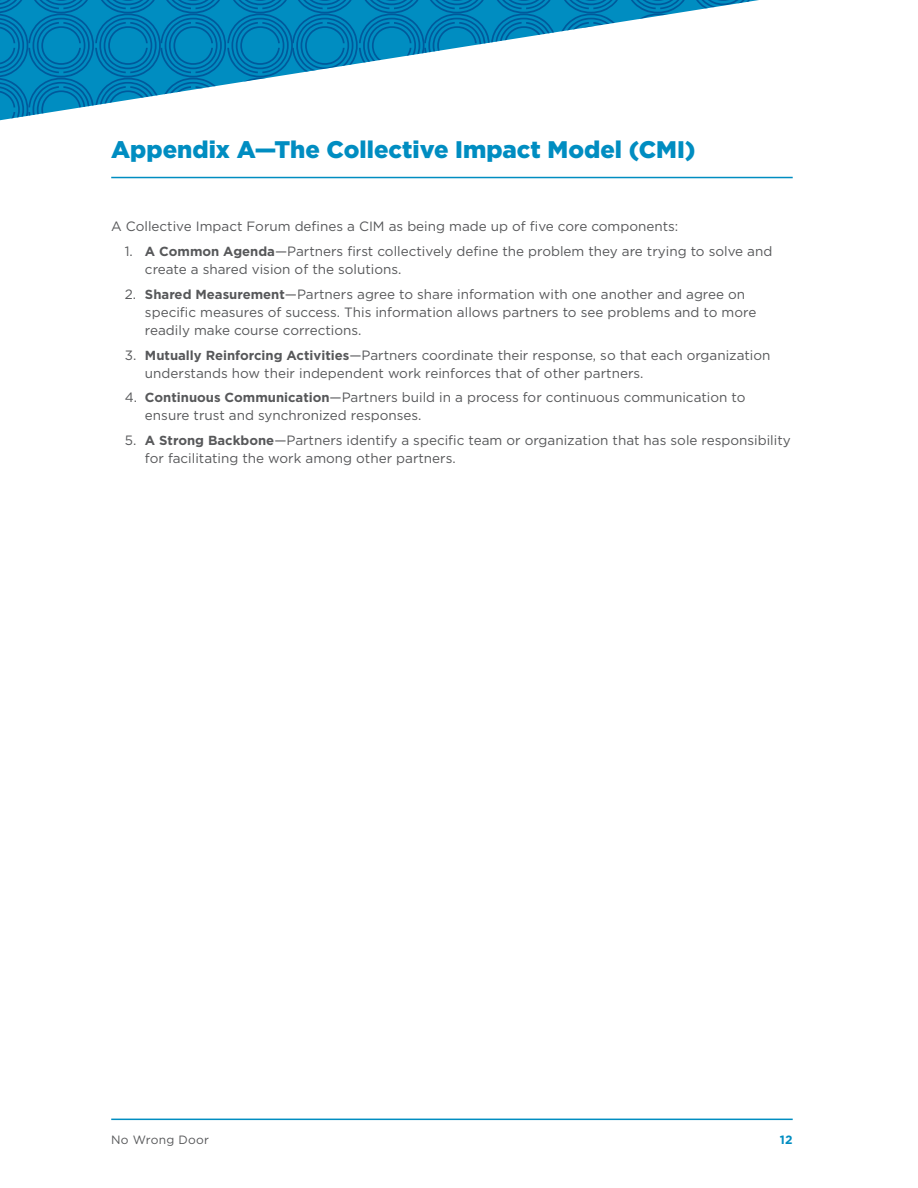
<style>
.page{position:relative;width:918px;height:1188px;background:#fff}
.page>*{position:absolute;margin:0;border:0;box-sizing:border-box;transform-origin:0 0}
.t1{font:900 24px "Gotham";color:#008dc1}
.Paragraph_Style_1{font:13.5px/18px "Gotham";color:#57585a}
.t2{font:12px "Gotham";letter-spacing:.02em;color:#57585a}
.t3{font:700 12px "Gotham";color:#008dc1}
.s1{font-weight:700;font-size:13.2px}
</style>
<div class="page">
<hr style="left:111px;top:1119px;width:682px;height:1px;background:#008dc1">
<hr style="left:111px;top:177px;width:682px;height:1px;background:#008dc1">
<svg style="left:0;top:0;width:759px;height:121px"></svg>
<p class="t1" style="left:111px;top:136px;width:586px">Appendix A—The Collective Impact Model (CMI)</p>
<p class="Paragraph_Style_1" style="left:111px;top:218px;width:569px">A Collective Impact Forum defines a CIM as being made up of five core components:</p>
<p class="Paragraph_Style_1" style="left:145px;top:242px;width:629px;text-indent:-20px">1. <span class="s1">A Common Agenda</span>—Partners first collectively define the problem they are trying to solve and create a shared vision of the solutions.</p>
<p class="Paragraph_Style_1" style="left:145px;top:285px;width:613px;text-indent:-20px">2. <span class="s1">Shared Measurement</span>—Partners agree to share information with one another and agree on specific measures of success. This information allows partners to see problems and to more readily make course corrections.</p>
<p class="Paragraph_Style_1" style="left:145px;top:346px;width:627px;text-indent:-20px">3. <span class="s1">Mutually Reinforcing Activities</span>—Partners coordinate their response, so that each organization understands how their independent work reinforces that of other partners.</p>
<p class="Paragraph_Style_1" style="left:145px;top:389px;width:602px;text-indent:-20px">4. <span class="s1">Continuous Communication</span>—Partners build in a process for continuous communication to ensure trust and synchronized responses.</p>
<p class="Paragraph_Style_1" style="left:145px;top:431px;width:647px;text-indent:-20px">5. <span class="s1">A Strong Backbone</span>—Partners identify a specific team or organization that has sole responsibility for facilitating the work among other partners.</p>
<p class="t2" style="left:111px;top:1133px;width:99px">No Wrong Door</p>
<p class="t3" style="left:780px;top:1131px;width:14px">12</p>
</div>
